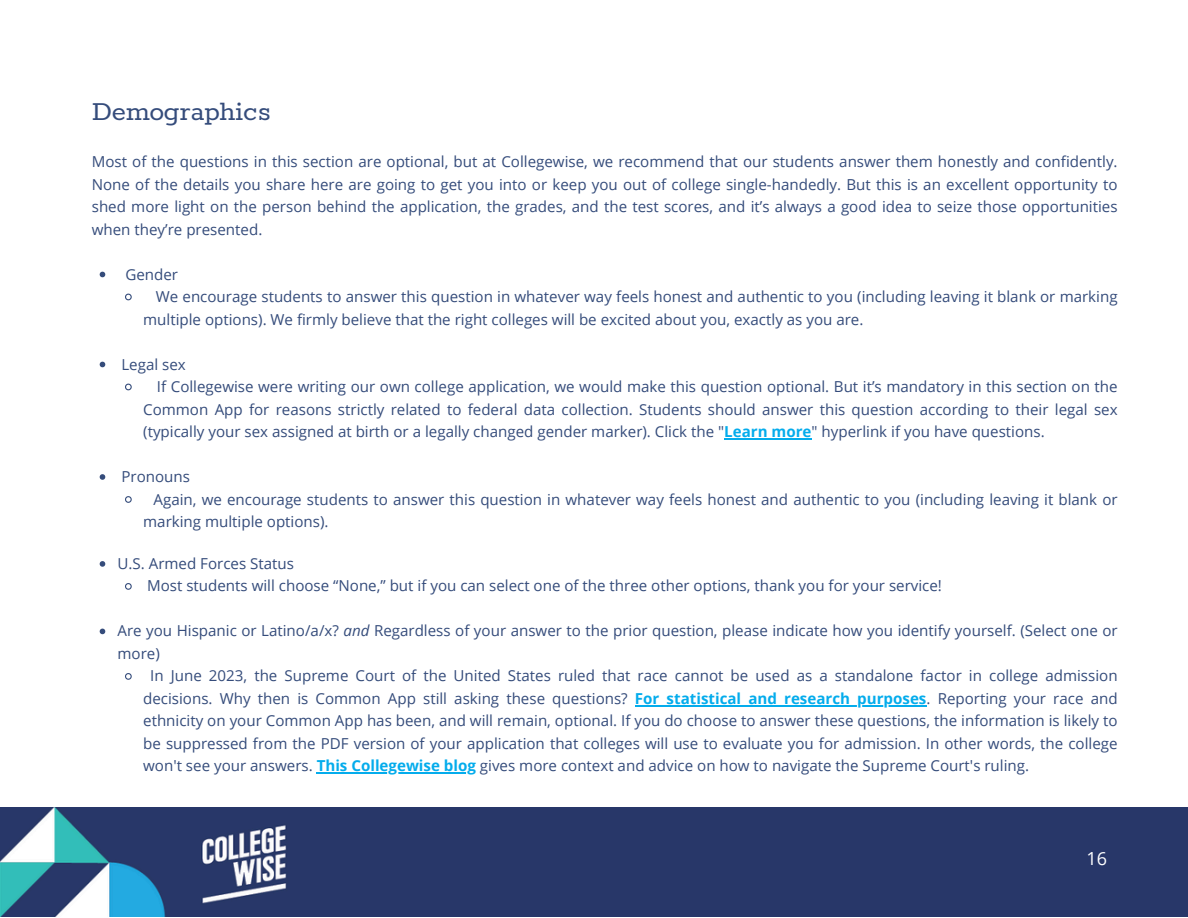
<style>
.page{position:relative;width:1188px;height:918px;background:#fff}
.page>*{position:absolute;margin:0;border:0;box-sizing:border-box;transform-origin:0 0}
.t1{font:29.85px "Rokkitt";color:#354c7b}
.t2{font:18px "Open Sans";color:#fff}
.t3{font:15.15px/22.5px "Open Sans";color:#354c7b}
.s1{font-weight:700;color:#04acec}
.s2{font-style:italic}
</style>
<div class="page">
<img style="left:0;top:808px;width:1188px;height:109px">
<svg style="left:100px;top:561px;width:5px;height:6px"></svg>
<svg style="left:125px;top:583px;width:7px;height:7px"></svg>
<svg style="left:100px;top:629px;width:5px;height:5px"></svg>
<svg style="left:125px;top:673px;width:7px;height:7px"></svg>
<hr style="left:635px;top:705px;width:292px;height:1px;background:#04acec">
<hr style="left:317px;top:773px;width:159px;height:1px;background:#04acec">
<svg style="left:100px;top:272px;width:5px;height:5px"></svg>
<svg style="left:125px;top:293px;width:7px;height:8px"></svg>
<svg style="left:100px;top:362px;width:5px;height:5px"></svg>
<svg style="left:125px;top:383px;width:7px;height:8px"></svg>
<hr style="left:724px;top:438px;width:88px;height:1px;background:#04acec">
<svg style="left:100px;top:474px;width:5px;height:6px"></svg>
<svg style="left:125px;top:496px;width:7px;height:7px"></svg>
<h1 class="t1" style="left:92px;top:95px;width:180px">Demographics</h1>
<p class="t3" style="left:92px;top:150px;width:1027px;text-align:justify">Most of the questions in this section are optional, but at Collegewise, we recommend that our students answer them honestly and confidently.<br>None of the details you share here are going to get you into or keep you out of college single-handedly. But this is an excellent opportunity to shed more light on the person behind the application, the grades, and the test scores, and it’s always a good idea to seize those opportunities when they’re presented.</p>
<p class="t3" style="left:125px;top:262px;width:54px">Gender</p>
<p class="t3" style="left:143px;top:285px;width:976px;text-indent:13px">We encourage students to answer this question in whatever way feels honest and authentic to you (including leaving it blank or marking multiple options). We firmly believe that the right colleges will be excited about you, exactly as you are.</p>
<p class="t3" style="left:121px;top:352px;width:66px">Legal sex</p>
<p class="t3" style="left:143px;top:375px;width:976px;text-align:justify;text-indent:14px">If Collegewise were writing our own college application, we would make this question optional. But it’s mandatory in this section on the Common App for reasons strictly related to federal data collection. Students should answer this question according to their legal sex (typically your sex assigned at birth or a legally changed gender marker). Click the "<span class="s1">Learn more</span>" hyperlink if you have questions.</p>
<p class="t3" style="left:121px;top:465px;width:70px">Pronouns</p>
<p class="t3" style="left:153px;top:487px;width:966px">Again, we encourage students to answer this question in whatever way feels honest and authentic to you (including leaving it blank or</p>
<p class="t3" style="left:143px;top:510px;width:187px">marking multiple options).</p>
<p class="t3" style="left:117px;top:552px;width:178px">U.S. Armed Forces Status</p>
<p class="t3" style="left:147px;top:574px;width:796px">Most students will choose “None,” but if you can select one of the three other options, thank you for your service!</p>
<p class="t3" style="left:117px;top:619px;width:1002px">Are you Hispanic or Latino/a/x? <span class="s2">and</span> Regardless of your answer to the prior question, please indicate how you identify yourself. (Select one or more)</p>
<p class="t3" style="left:143px;top:664px;width:976px;text-indent:7px">In June 2023, the Supreme Court of the United States ruled that race cannot be used as a standalone factor in college admission decisions. Why then is Common App still asking these questions?</p>
<p class="t3" style="left:143px;top:687px;width:976px;text-align:justify;text-indent:492px"><span class="s1">For statistical and research purposes</span>. Reporting your race and ethnicity on your Common App has been, and will remain, optional. If you do choose to answer these questions, the information is likely to be suppressed from the PDF version of your application that colleges will use to evaluate you for admission. In other words, the college won't see your answers. <span class="s1">This Collegewise blog</span> gives more context and advice on how to navigate the Supreme Court's ruling.</p>
<p class="t2" style="left:1086px;top:845px;width:22px">16</p>
</div>
